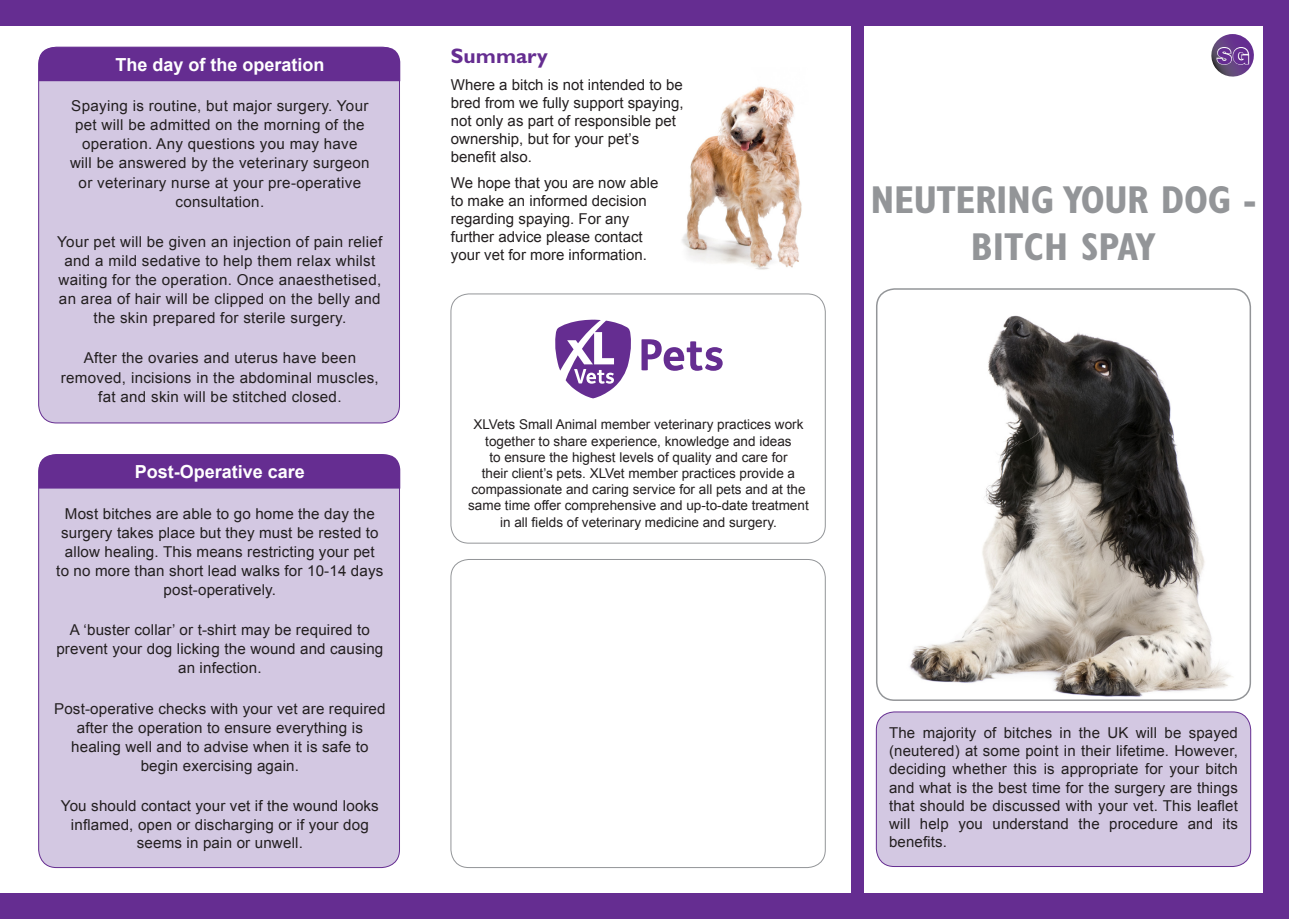
<style>
.page{position:relative;width:1289px;height:919px;background:#fff}
.page>*{position:absolute;margin:0;border:0;box-sizing:border-box;transform-origin:0 0}
.t1{font:700 condensed 39px "Gill Sans";letter-spacing:-.01em;color:#939598}
.t2{font:900 21.75px "Helvetica Neue";color:#652d91}
.t3{font:700 21px "Gill Sans";color:#652d91}
.t4{font:700 18px "Arial";color:#fff}
.t5{font:15px/19px "Arial";letter-spacing:.01em;color:#231f20;text-align:center}
.t6{font:13.5px/16.2px "Arial";color:#231f20;text-align:center}
</style>
<div class="page">
<div style="left:876px;top:712px;width:374px;height:154px;background:#d3c8e2;border-radius:18px"></div>
<div style="left:876px;top:711px;width:374px;height:155px;border:1px solid #652d91;border-radius:18px"></div>
<div style="left:0;top:0;width:1288px;height:26px;background:#652d91"></div>
<div style="left:0;top:893px;width:1288px;height:25px;background:#652d91"></div>
<div style="left:850px;top:13px;width:13px;height:893px;background:#652d91"></div>
<div style="left:1263px;top:13px;width:25px;height:893px;background:#652d91"></div>
<img style="left:876px;top:289px;width:374px;height:411px">
<div style="left:876px;top:288px;width:374px;height:413px;border:2px solid #939598;border-radius:18px"></div>
<div style="left:450px;top:293px;width:375px;height:250px;border:1px solid #939598;border-radius:18px"></div>
<div style="left:450px;top:559px;width:375px;height:308px;border:1px solid #939598;border-radius:18px"></div>
<svg style="left:1211px;top:34px;width:43px;height:43px"></svg>
<div style="left:39px;top:47px;width:360px;height:376px;background:#d3c8e2;border-radius:18px"></div>
<div style="left:39px;top:454px;width:360px;height:413px;background:#d3c8e2;border-radius:18px"></div>
<div style="left:39px;top:47px;width:361px;height:34px;background:#652d91"></div>
<div style="left:39px;top:454px;width:361px;height:34px;background:#652d91"></div>
<img style="left:682px;top:86px;width:120px;height:184px">
<svg style="left:555px;top:319px;width:76px;height:79px"></svg>
<svg style="left:641px;top:339px;width:81px;height:32px"></svg>
<p class="t4" style="left:115px;top:53px;width:211px">The day of the operation</p>
<p class="t5" style="left:70px;top:97px;width:301px">Spaying is routine, but major surgery. Your pet will be admitted on the morning of the operation. Any questions you may have will be answered by the veterinary surgeon or veterinary nurse at your pre-operative consultation.</p>
<p class="t5" style="left:57px;top:232px;width:327px">Your pet will be given an injection of pain relief and a mild sedative to help them relax whilst waiting for the operation. Once anaesthetised, an area of hair will be clipped on the belly and the skin prepared for sterile surgery.</p>
<p class="t5" style="left:61px;top:349px;width:319px">After the ovaries and uterus have been removed, incisions in the abdominal muscles, fat and skin will be stitched closed.</p>
<p class="t4" style="left:135px;top:460px;width:172px">Post-Operative care</p>
<p class="t5" style="left:56px;top:504px;width:328px">Most bitches are able to go home the day the surgery takes place but they must be rested to allow healing. This means restricting your pet<br>to no more than short lead walks for 10-14 days post-operatively.</p>
<p class="t5" style="left:56px;top:620px;width:328px">A ‘buster collar’ or t-shirt may be required to prevent your dog licking the wound and causing an infection.</p>
<p class="t5" style="left:54px;top:699px;width:333px">Post-operative checks with your vet are required after the operation to ensure everything is healing well and to advise when it is safe to begin exercising again.</p>
<p class="t5" style="left:61px;top:796px;width:319px;line-height:18.5px">You should contact your vet if the wound looks inflamed, open or discharging or if your dog seems in pain or unwell.</p>
<p class="t3" style="left:451px;top:43px;width:99px">Summary</p>
<p class="t5" style="left:451px;top:75px;width:234px;line-height:18px;text-align:left">Where a bitch is not intended to be bred from we fully support spaying, not only as part of responsible pet ownership, but for your pet’s benefit also.</p>
<p class="t5" style="left:451px;top:174px;width:209px;line-height:18px;text-align:left">We hope that you are now able to make an informed decision regarding spaying. For any further advice please contact your vet for more information.</p>
<p class="t6" style="left:468px;top:416px;width:342px">XLVets Small Animal member veterinary practices work together to share experience, knowledge and ideas<br>to ensure the highest levels of quality and care for<br>their client’s pets. XLVet member practices provide a compassionate and caring service for all pets and at the same time offer comprehensive and up-to-date treatment in all fields of veterinary medicine and surgery.</p>
<p class="t2" style="left:1216px;top:43px;width:34px">SG</p>
<p class="t1" style="left:870px;top:176px;width:387px">NEUTERING YOUR DOG -</p>
<p class="t1" style="left:970px;top:223px;width:187px">BITCH SPAY</p>
<p class="t5" style="left:889px;top:724px;width:350px;line-height:18px;text-align:justify">The majority of bitches in the UK will be spayed (neutered) at some point in their lifetime. However, deciding whether this is appropriate for your bitch and what is the best time for the surgery are things that should be discussed with your vet. This leaflet will help you understand the procedure and its benefits.</p>
</div>
